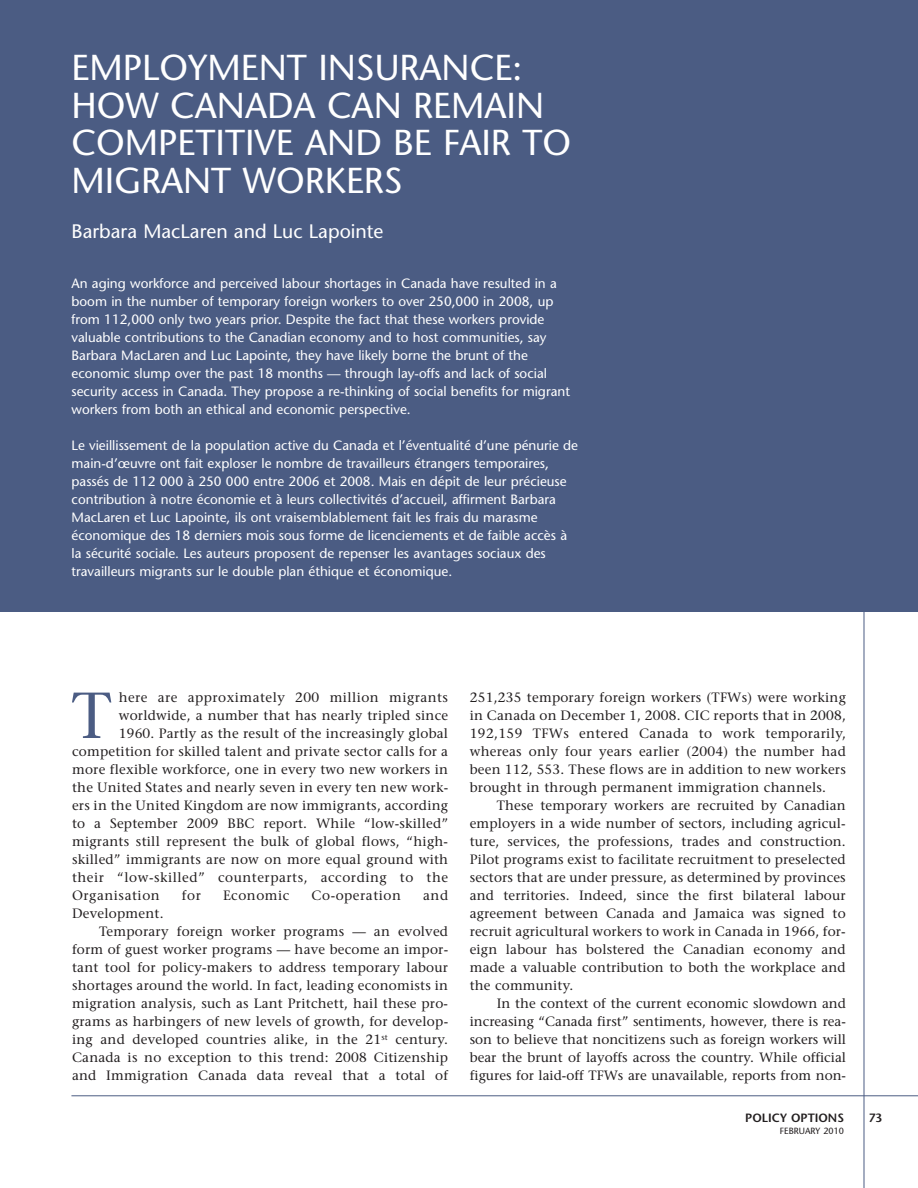
<style>
.page{position:relative;width:918px;height:1188px;background:#fff}
.page>*{position:absolute;margin:0;border:0;box-sizing:border-box;transform-origin:0 0}
.t1{font:64.8px "Stone Serif";color:#4b5c83}
.t2{font:36px/37.5px "Stone Sans";color:#fff}
.t3{font:19.5px "Stone Sans";color:#fff}
.t4{font:13.5px/18px "Stone Serif";letter-spacing:.015em;color:#231f20;text-align:justify}
.t5{font:13.5px/18px "Stone Sans";color:#fff}
.t6{font:13.5px "Stone Serif";letter-spacing:.04em;color:#231f20}
.t7{font:13.5px "Stone Serif";letter-spacing:.035em;color:#231f20}
.t8{font:600 12px "Stone Sans";color:#231f20}
.t9{font:9px "Stone Sans";color:#231f20}
</style>
<div class="page">
<hr style="left:864px;top:0;width:1px;height:1188px;background:#4b5c83">
<div style="left:0;top:0;width:918px;height:612px;background:#4b5c83"></div>
<hr style="left:71px;top:1095px;width:847px;height:1px;background:#4b5c83">
<h2 class="t2" style="left:72px;top:53px;width:501px">EMPLOYMENT INSURANCE:<br>HOW CANADA CAN REMAIN<br>COMPETITIVE AND BE FAIR TO<br>MIGRANT WORKERS</h2>
<h3 class="t3" style="left:72px;top:224px;width:313px">Barbara MacLaren and Luc Lapointe</h3>
<p class="t5" style="left:72px;top:276px;width:500px">An aging workforce and perceived labour shortages in Canada have resulted in a boom in the number of temporary foreign workers to over 250,000 in 2008, up from 112,000 only two years prior. Despite the fact that these workers provide valuable contributions to the Canadian economy and to host communities, say Barbara MacLaren and Luc Lapointe, they have likely borne the brunt of the economic slump over the past 18 months — through lay-offs and lack of social security access in Canada. They propose a re-thinking of social benefits for migrant workers from both an ethical and economic perspective.</p>
<p class="t5" style="left:72px;top:438px;width:508px">Le vieillissement de la population active du Canada et l’éventualité d’une pénurie de main-d’œuvre ont fait exploser le nombre de travailleurs étrangers temporaires, passés de 112 000 à 250 000 entre 2006 et 2008. Mais en dépit de leur précieuse contribution à notre économie et à leurs collectivités d’accueil, affirment Barbara MacLaren et Luc Lapointe, ils ont vraisemblablement fait les frais du marasme économique des 18 derniers mois sous forme de licenciements et de faible accès à la sécurité sociale. Les auteurs proposent de repenser les avantages sociaux des travailleurs migrants sur le double plan éthique et économique.</p>
<h1 class="t1" style="left:72px;top:690px;width:41px">T</h1>
<p class="t7" style="left:119px;top:692px;width:331px">here are approximately 200 million migrants</p>
<p class="t4" style="left:119px;top:708px;width:331px">worldwide, a number that has nearly tripled since</p>
<p class="t4" style="left:119px;top:726px;width:331px">1960. Partly as the result of the increasingly global</p>
<p class="t4" style="left:72px;top:744px;width:378px">competition for skilled talent and private sector calls for a</p>
<p class="t4" style="left:72px;top:762px;width:378px">more flexible workforce, one in every two new workers in</p>
<p class="t4" style="left:72px;top:780px;width:378px">the United States and nearly seven in every ten new work-</p>
<p class="t4" style="left:72px;top:798px;width:378px">ers in the United Kingdom are now immigrants, according</p>
<p class="t4" style="left:72px;top:816px;width:378px">to a September 2009 BBC report. While “low-skilled”</p>
<p class="t4" style="left:72px;top:834px;width:378px">migrants still represent the bulk of global flows, “high-</p>
<p class="t4" style="left:72px;top:852px;width:378px">skilled” immigrants are now on more equal ground with</p>
<p class="t6" style="left:72px;top:872px;width:378px">their “low-skilled” counterparts, according to the</p>
<p class="t6" style="left:72px;top:890px;width:89px">Organisation</p>
<p class="t4" style="left:182px;top:888px;width:20px">for</p>
<p class="t6" style="left:223px;top:890px;width:68px">Economic</p>
<p class="t6" style="left:312px;top:890px;width:91px">Co-operation</p>
<p class="t4" style="left:423px;top:888px;width:26px">and</p>
<p class="t4" style="left:72px;top:906px;width:93px">Development.</p>
<p class="t4" style="left:99px;top:924px;width:351px">Temporary foreign worker programs — an evolved</p>
<p class="t4" style="left:72px;top:942px;width:378px">form of guest worker programs — have become an impor-</p>
<p class="t4" style="left:72px;top:960px;width:378px">tant tool for policy-makers to address temporary labour</p>
<p class="t4" style="left:72px;top:978px;width:378px">shortages around the world. In fact, leading economists in</p>
<p class="t4" style="left:72px;top:996px;width:378px">migration analysis, such as Lant Pritchett, hail these pro-</p>
<p class="t4" style="left:72px;top:1014px;width:378px">grams as harbingers of new levels of growth, for develop-</p>
<p class="t4" style="left:72px;top:1032px;width:378px">ing and developed countries alike, in the 21<sup>st</sup> century.</p>
<p class="t4" style="left:72px;top:1050px;width:378px">Canada is no exception to this trend: 2008 Citizenship</p>
<p class="t4" style="left:72px;top:1068px;width:378px">and Immigration Canada data reveal that a total of</p>
<p class="t4" style="left:470px;top:690px;width:378px">251,235 temporary foreign workers (TFWs) were working in Canada on December 1, 2008. CIC reports that in 2008, 192,159 TFWs entered Canada to work temporarily, whereas only four years earlier (2004) the number had been 112, 553. These flows are in addition to new workers brought in through permanent immigration channels.</p>
<p class="t4" style="left:470px;top:798px;width:377px;text-indent:27px">These temporary workers are recruited by Canadian employers in a wide number of sectors, including agricul&shy;ture, services, the professions, trades and construction.<br>Pilot programs exist to facilitate recruitment to preselected sectors that are under pressure, as determined by provinces and territories. Indeed, since the first bilateral labour agreement between Canada and Jamaica was signed to recruit agricultural workers to work in Canada in 1966, for&shy;eign labour has bolstered the Canadian economy and made a valuable contribution to both the workplace and the community.</p>
<p class="t4" style="left:470px;top:996px;width:378px;text-indent:27px">In the context of the current economic slowdown and increasing “Canada first” sentiments, however, there is rea&shy;son to believe that noncitizens such as foreign workers will bear the brunt of layoffs across the country. While official figures for laid-off TFWs are unavailable, reports from non-</p>
<p class="t8" style="left:745px;top:1113px;width:100px">POLICY OPTIONS</p>
<p class="t9" style="left:780px;top:1127px;width:66px">FEBRUARY 2010</p>
<p class="t8" style="left:869px;top:1113px;width:15px">73</p>
</div>
